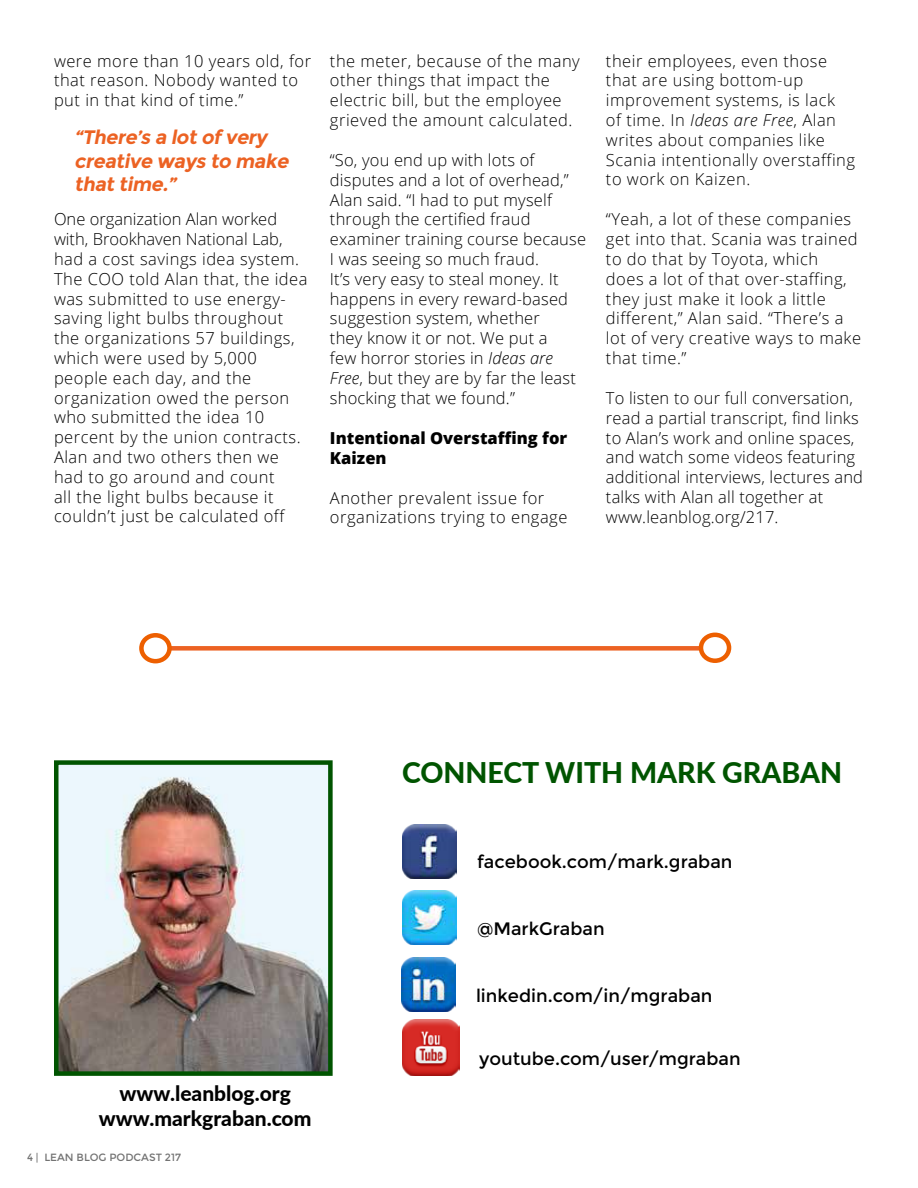
<style>
.page{position:relative;width:918px;height:1188px;background:#fff}
.page>*{position:absolute;margin:0;border:0;box-sizing:border-box;transform-origin:0 0}
.t1{font:800 28.5px "Lato";color:#005400}
.t2{font:800 21px/25.2px "Lato";color:#000;text-align:center}
.t3{font:italic 700 19.5px/23.4px "Montserrat";color:#ec6223}
.t4{font:18px "Montserrat";color:#000}
.t5{font:300 16.5px/19.8px "Open Sans";letter-spacing:.03em;color:#000}
.t6{font:300 16.5px/19.8px "Open Sans";letter-spacing:.01em;color:#000}
.t7{font:800 16.5px/19.8px "Open Sans";color:#000}
.t8{font:10.5px "Montserrat";color:#000}
.s1{font-style:italic}
</style>
<div class="page">
<img style="left:60px;top:766px;width:267px;height:304px">
<div style="left:54px;top:760px;width:279px;height:316px;border:5px solid #005400"></div>
<img style="left:403px;top:825px;width:54px;height:54px">
<img style="left:402px;top:957px;width:54px;height:54px">
<img style="left:403px;top:890px;width:54px;height:54px">
<img style="left:403px;top:1020px;width:56px;height:56px">
<div style="left:170px;top:646px;width:533px;height:5px;background:#ec6223"></div>
<div style="left:139px;top:633px;width:33px;height:30px;border:5px solid #ed5f00;border-radius:50%"></div>
<div style="left:699px;top:633px;width:32px;height:30px;border:5px solid #ed5f00;border-radius:50%"></div>
<p class="t5" style="left:54px;top:52px;width:259px">were more than 10 years old, for that reason. Nobody wanted to put in that kind of time.”</p>
<p class="t3" style="left:74px;top:126px;width:220px">“There’s a lotof very creative ways to make that time.”</p>
<p class="t5" style="left:54px;top:209px;width:255px">One organization Alan worked with, Brookhaven National Lab, had a cost savings idea system.<br>The COO told Alan that, the idea was submitted to use energy&shy;saving light bulbs throughout the organizations 57 buildings, which were used by 5,000 people each day, and the organization owed the person who submitted the idea 10 percent by the union contracts.<br>Alan and two others then we had to go around and count<br>all the light bulbs because it couldn’t just be calculated off</p>
<p class="t5" style="left:330px;top:52px;width:251px">the meter, because of the many other things that impact the electric bill, but the employee grieved the amount calculated.</p>
<p class="t6" style="left:330px;top:152px;width:258px">“So, you end up with lots of disputes and a lot of overhead,”<br>Alan said. “I had to put myself through the certified fraud examiner training course because<br>I was seeing so much fraud.<br>It’s very easy to steal money. It happens in every reward-based suggestion system, whether<br>they know it or not. We put a<br>few horror stories in <span class="s1">Ideas are<br>Free</span>, but they are by far the least shocking that we found.”</p>
<p class="t7" style="left:330px;top:427px;width:239px">Intentional Overstaffing for<br>Kaizen</p>
<p class="t5" style="left:330px;top:489px;width:239px">Another prevalent issue for organizations trying to engage</p>
<p class="t5" style="left:606px;top:52px;width:251px">their employees, even those that are using bottom-up improvement systems, is lack<br>of time. In <span class="s1">Ideas are Free</span>, Alan writes about companies like<br>Scania intentionally overstaffing to work on Kaizen.</p>
<p class="t5" style="left:606px;top:211px;width:257px">“Yeah, a lot of these companies get into that. Scania was trained to do that by Toyota, which<br>does a lot of that over-staffing, they just make it look a little different,” Alan said. “There’s a lot of very creative ways to make that time.”</p>
<p class="t6" style="left:606px;top:388px;width:259px">To listen to our full conversation, read a partial transcript, find links to Alan’s work and online spaces, and watch some videos featuring additional interviews, lectures and talks with Alan all together at www.leanblog.org/217.</p>
<p class="t2" style="left:99px;top:1083px;width:214px">www.leanblog.org www.markgraban.com</p>
<p class="t8" style="left:27px;top:1152px;width:156px">4 | LEAN BLOG PODCAST 217</p>
<h1 class="t1" style="left:402px;top:762px;width:442px">CONNECT WITH MARK GRABAN</h1>
<p class="t4" style="left:477px;top:854px;width:257px">facebook.com/mark.graban</p>
<p class="t4" style="left:477px;top:921px;width:129px">@MarkGraban</p>
<p class="t4" style="left:476px;top:987px;width:238px">linkedin.com/in/mgraban</p>
<p class="t4" style="left:479px;top:1050px;width:263px">youtube.com/user/mgraban</p>
</div>
